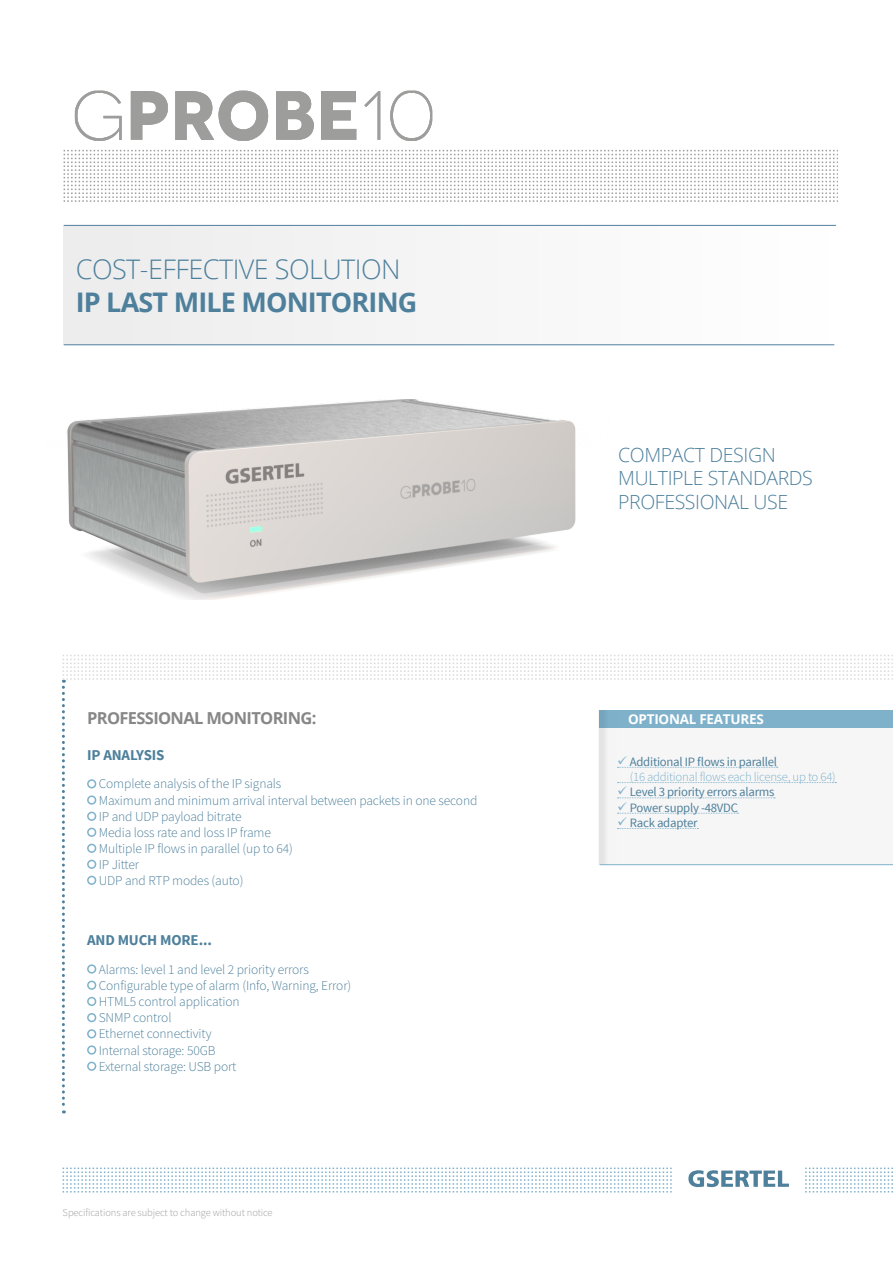
<style>
.page{position:relative;width:893px;height:1263px;background:#fff}
.page>*{position:absolute;margin:0;border:0;box-sizing:border-box;transform-origin:0 0}
.t1{font:300 27px "Open Sans";letter-spacing:-.02em;color:#4e809c}
.t2{font:700 27px "Open Sans";letter-spacing:-.03em;color:#4e809c}
.t3{font:300 19.5px/23.4px "Open Sans";letter-spacing:-.02em;color:#4e809c}
.t4{font:700 16.5px "Open Sans";letter-spacing:-.04em;color:#878787}
.t5{font:700 15px "Source Sans Pro";letter-spacing:-.01em;color:#4e809c}
.t6{font:300 13.5px/16px "Source Sans Pro";letter-spacing:-.01em;color:#4e809c}
.t7{font:700 13.5px "Open Sans";letter-spacing:-.02em;color:#fff}
.t8{font:300 12.75px/15.3px "Source Sans Pro";letter-spacing:-.02em;color:#7fb1cb}
.t9{font:12.75px "Source Sans Pro";letter-spacing:-.02em;color:#4e809c}
.t10{font:300 10.5px "Source Sans Pro";letter-spacing:-.01em;color:#9d9d9c}
.s1{font-weight:400;color:#4e809c}
.s2{color:#7fb1cb}
</style>
<div class="page">
<svg style="left:63px;top:1167px;width:830px;height:25px"></svg>
<div style="left:64px;top:225px;width:765px;height:120px;background:#f5f5f5"></div>
<img style="left:74px;top:90px;width:359px;height:51px">
<hr style="left:64px;top:344px;width:770px;height:1px;background:#4e809c">
<hr style="left:64px;top:225px;width:772px;height:1px;background:#4e809c">
<svg style="left:64px;top:150px;width:774px;height:52px"></svg>
<img style="left:67px;top:399px;width:509px;height:200px">
<svg style="left:62px;top:655px;width:831px;height:458px"></svg>
<h1 class="t1" style="left:76px;top:251px;width:326px">COST-EFFECTIVE SOLUTION</h1>
<h1 class="t2" style="left:76px;top:283px;width:343px">IP LAST MILE MONITORING</h1>
<h2 class="t3" style="left:618px;top:442px;width:196px">COMPACT DESIGN<br>MULTIPLE STANDARDS<br>PROFESSIONAL USE</h2>
<p class="t4" style="left:87px;top:706px;width:231px">PROFESSIONAL MONITORING:</p>
<p class="t7" style="left:628px;top:709px;width:137px">OPTIONAL FEATURES</p>
<p class="t5" style="left:87px;top:746px;width:79px">IP ANALYSIS</p>
<p class="t6" style="left:99px;top:776px;width:380px">Complete analysis of the IP signals<br>Maximum and minimum arrival interval between packets in one second IP and UDP payload bitrate<br>Media loss rate and loss IP frame<br>Multiple IP flows in parallel (up to 64)<br>IP Jitter<br>UDP and RTP modes (auto)</p>
<p class="t5" style="left:87px;top:931px;width:126px">AND MUCH MORE...</p>
<p class="t6" style="left:99px;top:961px;width:254px">Alarms: level 1 and level 2 priority errors<br>Configurable type of alarm (Info, Warning, Error)<br>HTML5 control application<br>SNMP control<br>Ethernet connectivity<br>Internal storage: 50GB<br>External storage: USB port</p>
<p class="t10" style="left:63px;top:1206px;width:212px">Specifications are subject to change without notice</p>
<p class="t8" style="left:630px;top:754px;width:207px;text-indent:-13px">✓ <span class="s1">Additional IP flows in parallel<br></span>(16 additional flows each license, up to 64)</p>
<p class="t9" style="left:617px;top:784px;width:159px"><span class="s2">✓</span> Level 3 priority errors alarms</p>
<p class="t9" style="left:617px;top:799px;width:122px"><span class="s2">✓</span> Power supply -48VDC</p>
<p class="t9" style="left:617px;top:815px;width:82px"><span class="s2">✓</span> Rack adapter</p>
</div>
